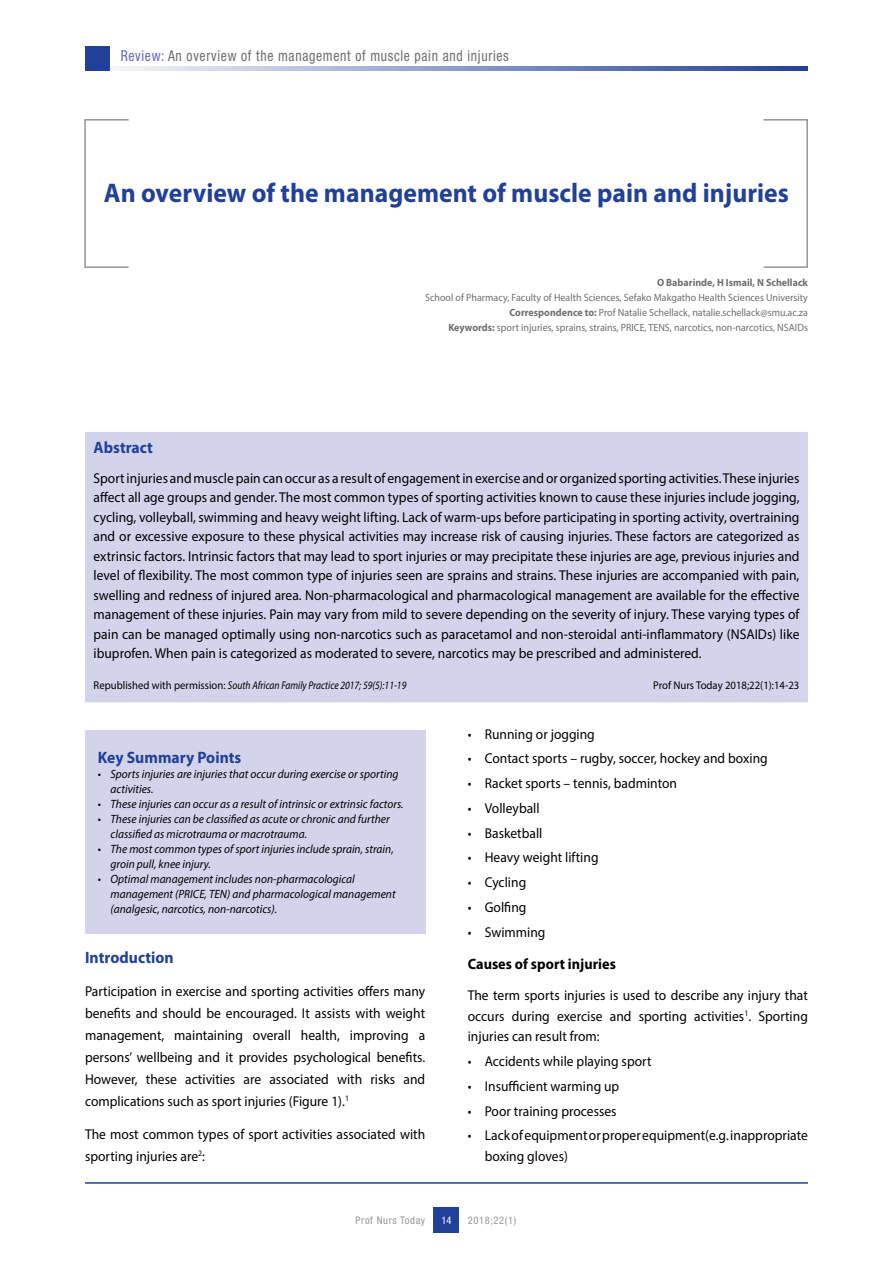
<style>
.page{position:relative;width:893px;height:1263px;background:#fff}
.page>*{position:absolute;margin:0;border:0;box-sizing:border-box;transform-origin:0 0}
.t1{font:700 27px "Myriad Pro";color:#21409a;scale:.95 1}
.t2{font:700 16.5px "Myriad Pro";color:#21409a;scale:.95 1}
.t3{font:condensed 15px "Helvetica Neue LT Std";letter-spacing:.05em;color:#6d6e71;scale:.91 1}
.t4{font:700 15px "Myriad Pro";color:#000;scale:.95 1}
.t5{font:14.25px/19.5px "Myriad Pro";color:#000;text-align:justify;scale:.95 1}
.t6{font:italic 12px/15px "Myriad Pro";color:#000;scale:.95 1}
.t7{font:italic 11.25px "Myriad Pro";color:#000;scale:.85 1}
.t8{font:11.25px "Myriad Pro";color:#000;scale:.95 1}
.t9{font:10.5px/15px "Myriad Pro";color:#6d6e71;text-align:right;scale:.95 1}
.t10{font:700 10.5px "Myriad Pro";color:#6d6e71;scale:.95 1}
.t11{font:condensed 10.5px "Helvetica Neue LT Std";letter-spacing:.06em;color:#939598}
.t12{font:condensed 10.5px "Helvetica Neue LT Std";color:#fff}
.s1{color:#6069b0}
.s2{font-weight:700}
.s3{font-style:normal}
</style>
<div class="page">
<svg style="left:109px;top:66px;width:699px;height:5px;background:#8a9ac9"></svg>
<div style="left:85px;top:47px;width:24px;height:24px;background:#21409a"></div>
<div style="left:434px;top:1208px;width:25px;height:25px;background:#21409a"></div>
<hr style="left:85px;top:1182px;width:723px;height:2px;background:#21409a">
<div style="left:763px;top:119px;width:45px;height:149px;border:2px solid #939598"></div>
<div style="left:84px;top:119px;width:45px;height:149px;border:2px solid #939598"></div>
<div style="left:85px;top:432px;width:723px;height:270px;background:#d3d4eb"></div>
<div style="left:85px;top:730px;width:340px;height:203px;background:#d3d4eb"></div>
<p class="t3" style="left:121px;top:47px;width:428px"><span class="s1">Review:</span> An overview of the management of muscle pain and injuries</p>
<h1 class="t1" style="left:104px;top:175px;width:723px">An overview of the management of muscle pain and injuries</h1>
<p class="t10" style="left:657px;top:276px;width:160px">O Babarinde, H Ismail, N Schellack</p>
<p class="t9" style="left:425px;top:290px;width:404px">School of Pharmacy, Faculty of Health Sciences, Sefako Makgatho Health Sciences University<br><span class="s2">Correspondence to:</span> Prof Natalie Schellack, natalie.schellack@smu.ac.za<br><span class="s2">Keywords:</span> sport injuries, sprains, strains, PRICE, TENS, narcotics, non-narcotics, NSAIDs</p>
<p class="t2" style="left:94px;top:436px;width:64px">Abstract</p>
<p class="t5" style="left:94px;top:468px;width:745px">Sport injuries and muscle pain can occur as a result of engagement in exercise and or organized sporting activities. These injuries affect all age groups and gender. The most common types of sporting activities known to cause these injuries include jogging, cycling, volleyball, swimming and heavy weight lifting. Lack of warm-ups before participating in sporting activity, overtraining and or excessive exposure to these physical activities may increase risk of causing injuries. These factors are categorized as extrinsic factors. Intrinsic factors that may lead to sport injuries or may precipitate these injuries are age, previous injuries and level of flexibility. The most common type of injuries seen are sprains and strains. These injuries are accompanied with pain, swelling and redness of injured area. Non-pharmacological and pharmacological management are available for the effective management of these injuries. Pain may vary from mild to severe depending on the severity of injury. These varying types of pain can be managed optimally using non-narcotics such as paracetamol and non-steroidal anti-inflammatory (NSAIDs) like ibuprofen. When pain is categorized as moderated to severe, narcotics may be prescribed and administered.</p>
<p class="t7" style="left:94px;top:678px;width:370px"><span class="s3">Republished with permission:</span> South African Family Practice 2017; 59(5):11-19</p>
<p class="t8" style="left:653px;top:678px;width:155px">Prof Nurs Today 2018;22(1):14-23</p>
<p class="t2" style="left:98px;top:746px;width:153px">Key Summary Points</p>
<p class="t6" style="left:111px;top:766px;width:305px;text-indent:-13px">• Sports injuries are injuries that occur during exercise or sporting activities.</p>
<p class="t6" style="left:98px;top:796px;width:323px">• These injuries can occur as a result of intrinsic or extrinsic factors.</p>
<p class="t6" style="left:111px;top:811px;width:295px;text-indent:-13px">• These injuries can be classified as acute or chronic and further classified as microtrauma or macrotrauma.</p>
<p class="t6" style="left:111px;top:841px;width:300px;text-indent:-13px">• The most common types of sport injuries include sprain, strain, groin pull, knee injury.</p>
<p class="t6" style="left:111px;top:871px;width:302px;text-indent:-13px">• Optimal management includes non-pharmacological management (PRICE, TEN) and pharmacological management (analgesic, narcotics, non-narcotics).</p>
<p class="t2" style="left:85px;top:946px;width:95px">Introduction</p>
<p class="t5" style="left:85px;top:979px;width:360px;line-height:22px">Participation in exercise and sporting activities offers many benefits and should be encouraged. It assists with weight management, maintaining overall health, improving a persons’ wellbeing and it provides psychological benefits.<br>However, these activities are associated with risks and complications such as sport injuries (Figure 1).<sup>1</sup></p>
<p class="t5" style="left:85px;top:1123px;width:360px;line-height:22px">The most common types of sport activities associated with sporting injuries are<sup>2</sup>:</p>
<p class="t5" style="left:468px;top:724px;width:135px">• Running or jogging</p>
<p class="t5" style="left:468px;top:748px;width:317px">• Contact sports – rugby, soccer, hockey and boxing</p>
<p class="t5" style="left:468px;top:773px;width:222px">• Racket sports – tennis, badminton</p>
<p class="t5" style="left:468px;top:798px;width:77px">• Volleyball</p>
<p class="t5" style="left:468px;top:823px;width:80px">• Basketball</p>
<p class="t5" style="left:468px;top:847px;width:139px">• Heavy weight lifting</p>
<p class="t5" style="left:468px;top:872px;width:63px">• Cycling</p>
<p class="t5" style="left:468px;top:897px;width:63px">• Golfing</p>
<p class="t5" style="left:468px;top:922px;width:83px">• Swimming</p>
<p class="t4" style="left:468px;top:954px;width:157px">Causes of sport injuries</p>
<p class="t5" style="left:468px;top:985px;width:360px;line-height:20.5px">The term sports injuries is used to describe any injury that occurs during exercise and sporting activities<sup>1</sup>. Sporting injuries can result from:</p>
<p class="t5" style="left:468px;top:1051px;width:195px">• Accidents while playing sport</p>
<p class="t5" style="left:468px;top:1076px;width:161px">• Insufficient warming up</p>
<p class="t5" style="left:468px;top:1101px;width:158px">• Poor training processes</p>
<p class="t5" style="left:485px;top:1125px;width:342px;line-height:20.5px;text-indent:-17px">• Lack of equipment or proper equipment(e.g. inappropriate boxing gloves)</p>
<p class="t11" style="left:356px;top:1214px;width:71px">Prof Nurs Today</p>
<p class="t12" style="left:441px;top:1214px;width:12px">14</p>
<p class="t11" style="left:468px;top:1214px;width:50px">2018;22(1)</p>
</div>
